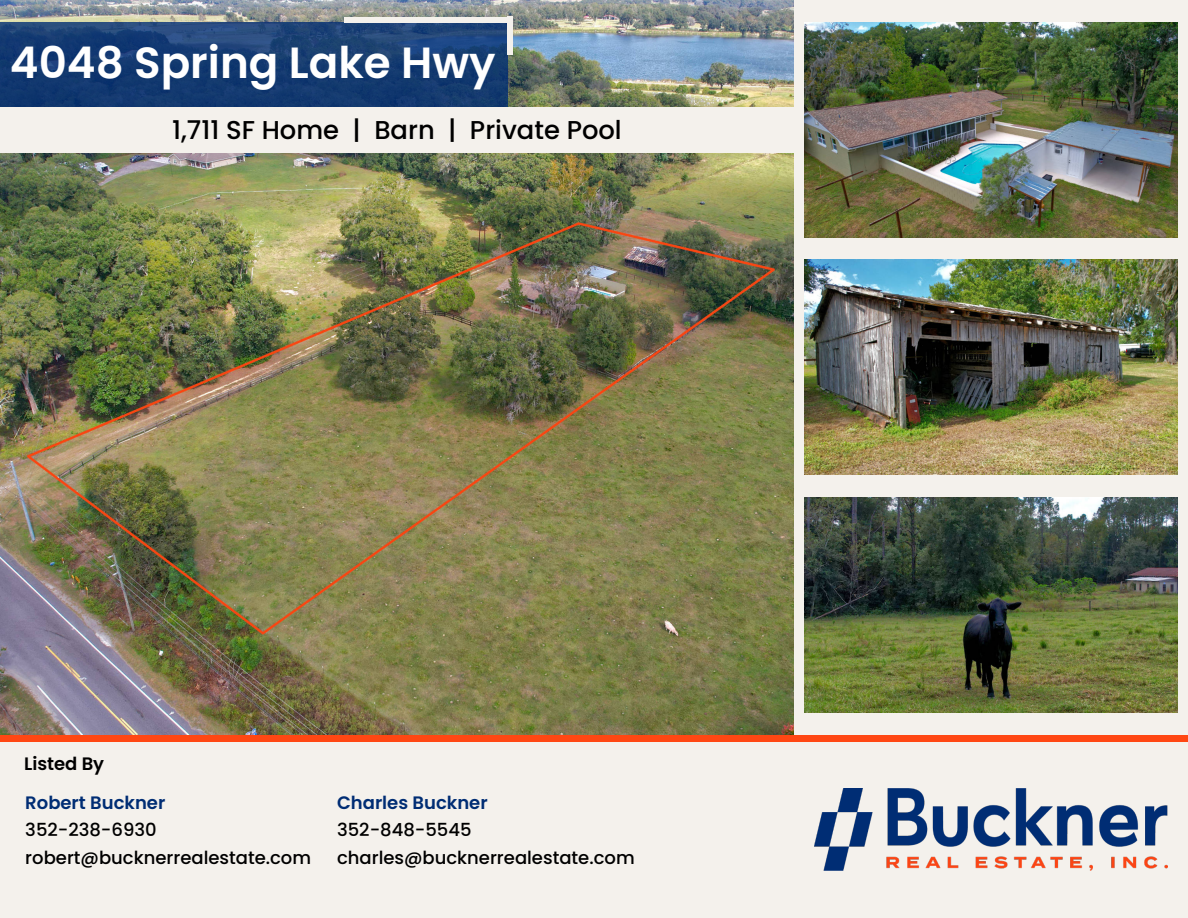
<style>
.page{position:relative;width:1188px;height:918px;background:#fff}
.page>*{position:absolute;margin:0;border:0;box-sizing:border-box;transform-origin:0 0}
.t1{font:600 43.65px "Poppins";color:#fff}
.t2{font:500 25.8px "Poppins";color:#000}
.t3{font:500 18px/27.3px "Poppins";color:#000}
.t4{font:600 18px "Poppins";color:#002d74}
.t5{font:600 18px "Poppins";color:#000}
</style>
<div class="page">
<div style="left:0;top:741px;width:1188px;height:177px;background:#f4f1ec"></div>
<div style="left:794px;top:0;width:394px;height:735px;background:#f4f1ec"></div>
<div style="left:0;top:735px;width:1188px;height:6px;background:#ff4713"></div>
<img style="left:0;top:0;width:794px;height:735px">
<img style="left:805px;top:497px;width:372px;height:215px">
<img style="left:805px;top:22px;width:372px;height:215px">
<img style="left:805px;top:260px;width:372px;height:215px">
<div style="left:0;top:22px;width:507px;height:85px;background:#002d74;opacity:.8"></div>
<div style="left:344px;top:17px;width:165px;height:5px;background:#f4f1ec"></div>
<div style="left:507px;top:17px;width:5px;height:38px;background:#f4f1ec"></div>
<div style="left:0;top:107px;width:794px;height:46px;background:#f4f1ec"></div>
<img style="left:814px;top:789px;width:354px;height:82px">
<h1 class="t1" style="left:10px;top:33px;width:487px">4048 Spring Lake Hwy</h1>
<h2 class="t2" style="left:172px;top:112px;width:451px">1,711 SF Home | Barn | Private Pool</h2>
<p class="t5" style="left:24px;top:751px;width:82px">Listed By</p>
<p class="t4" style="left:25px;top:790px;width:142px">Robert Buckner</p>
<p class="t3" style="left:25px;top:816px;width:287px">352-238-6930 robert@bucknerrealestate.com</p>
<p class="t4" style="left:337px;top:790px;width:152px">Charles Buckner</p>
<p class="t3" style="left:337px;top:816px;width:299px">352-848-5545 charles@bucknerrealestate.com</p>
</div>
